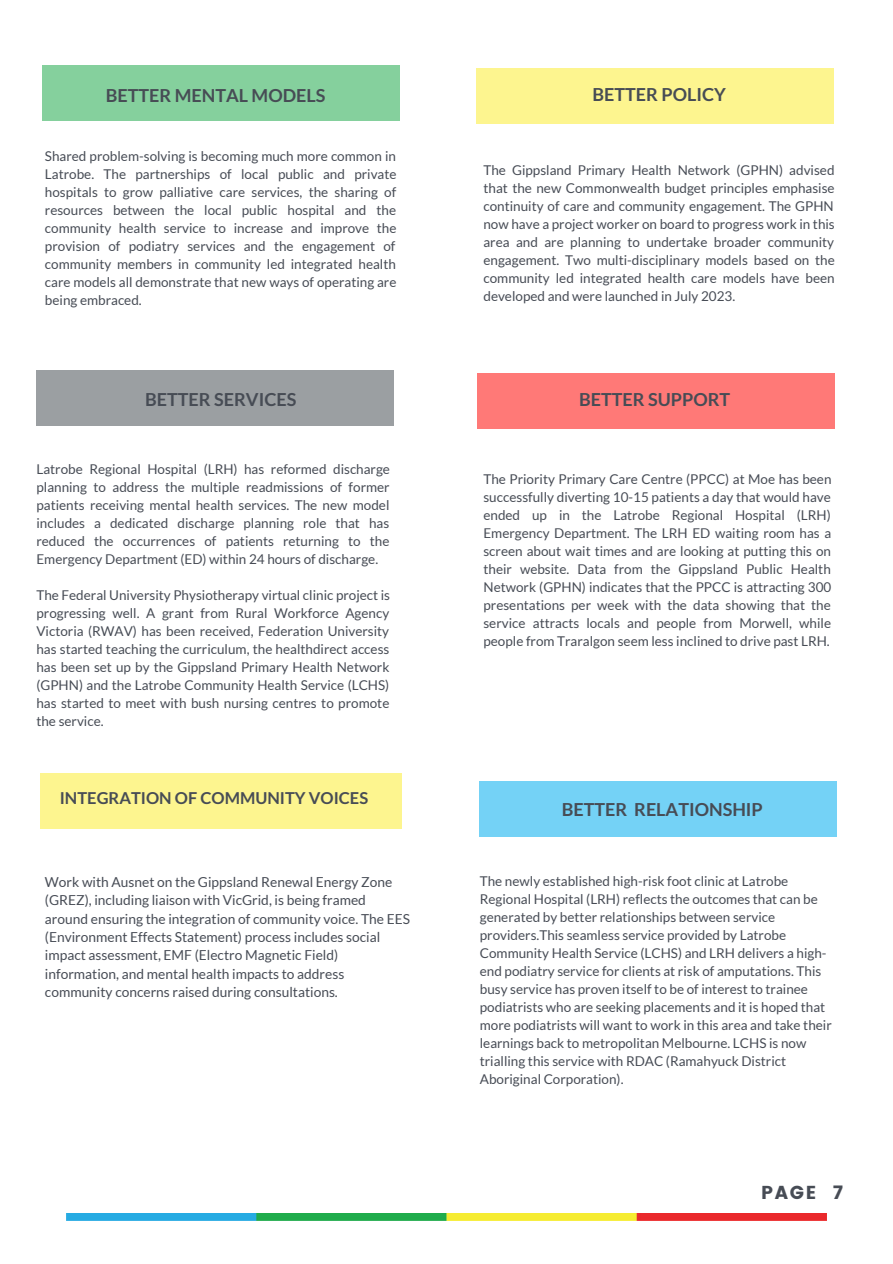
<style>
.page{position:relative;width:893px;height:1264px;background:#fff}
.page>*{position:absolute;margin:0;border:0;box-sizing:border-box;transform-origin:0 0}
.t1{font:18.75px "Poppins";color:#474c55}
.t2{font:700 18px "Lato";color:#474c55}
.t3{font:700 16.5px "Lato";color:#474c55}
.t4{font:13.8px/18.3px "Lato";color:#474c55}
.t5{font:13.5px/18px "Lato";color:#474c55;text-align:justify}
</style>
<div class="page">
<div style="left:36px;top:371px;width:358px;height:55px;background:#9b9fa2"></div>
<div style="left:42px;top:66px;width:357px;height:55px;background:#85d09d"></div>
<img style="left:66px;top:1213px;width:760px;height:7px">
<div style="left:40px;top:773px;width:361px;height:55px;background:#fdf58f"></div>
<div style="left:477px;top:373px;width:357px;height:55px;background:#ff7977"></div>
<div style="left:476px;top:68px;width:357px;height:56px;background:#fdf58f"></div>
<div style="left:478px;top:781px;width:358px;height:55px;background:#74d2f6"></div>
<p class="t2" style="left:106px;top:84px;width:221px">BETTER MENTAL MODELS</p>
<p class="t5" style="left:45px;top:147px;width:353px">Shared problem-solving is becoming much more common in Latrobe. The partnerships of local public and private hospitals to grow palliative care services, the sharing of resources between the local public hospital and the community health service to increase and improve the provision of podiatry services and the engagement of community members in community led integrated health care models all demonstrate that new ways of operating are being embraced.</p>
<p class="t2" style="left:145px;top:388px;width:153px">BETTER SERVICES</p>
<p class="t5" style="left:36px;top:460px;width:355px">Latrobe Regional Hospital (LRH) has reformed discharge planning to address the multiple readmissions of former patients receiving mental health services. The new model includes a dedicated discharge planning role that has reduced the occurrences of patients returning to the Emergency Department (ED) within 24 hours of discharge.</p>
<p class="t5" style="left:36px;top:586px;width:355px">The Federal University Physiotherapy virtual clinic project is progressing well. A grant from Rural Workforce Agency Victoria (RWAV) has been received, Federation University has started teaching the curriculum, the healthdirect access has been set up by the Gippsland Primary Health Network (GPHN) and the Latrobe Community Health Service (LCHS) has started to meet with bush nursing centres to promote the service.</p>
<p class="t3" style="left:60px;top:787px;width:310px">INTEGRATION OF COMMUNITY VOICES</p>
<p class="t4" style="left:45px;top:872px;width:366px">Work with Ausnet on the Gippsland Renewal Energy Zone (GREZ), including liaison with VicGrid, is being framed around ensuring the integration of community voice. The EES (Environment Effects Statement) process includes social impact assessment, EMF (Electro Magnetic Field) information, and mental health impacts to address community concerns raised during consultations.</p>
<p class="t2" style="left:592px;top:83px;width:135px">BETTER POLICY</p>
<p class="t5" style="left:483px;top:160px;width:353px">The Gippsland Primary Health Network (GPHN) advised that the new Commonwealth budget principles emphasise continuity of care and community engagement. The GPHN now have a project worker on board to progress work in this area and are planning to undertake broader community engagement. Two multi-disciplinary models based on the community led integrated health care models have been developed and were launched in July 2023.</p>
<p class="t2" style="left:579px;top:388px;width:153px">BETTER SUPPORT</p>
<p class="t5" style="left:483px;top:469px;width:349px">The Priority Primary Care Centre (PPCC) at Moe has been successfully diverting 10-15 patients a day that would have ended up in the Latrobe Regional Hospital (LRH)<br>Emergency Department. The LRH ED waiting room has a screen about wait times and are looking at putting this on their website. Data from the Gippsland Public Health Network (GPHN) indicates that the PPCC is attracting 300 presentations per week with the data showing that the service attracts locals and people from Morwell, while people from Traralgon seem less inclined to drive past LRH.</p>
<p class="t2" style="left:561px;top:798px;width:203px">BETTER RELATIONSHIP</p>
<p class="t5" style="left:480px;top:872px;width:353px;text-align:left">The newly established high-risk foot clinic at Latrobe Regional Hospital (LRH) reflects the outcomes that can be generated by better relationships between service providers.This seamless service provided by Latrobe Community Health Service (LCHS) and LRH delivers a high&shy;end podiatry service for clients at risk of amputations. This busy service has proven itself to be of interest to trainee podiatrists who are seeking placements and it is hoped that more podiatrists will want to work in this area and take their learnings back to metropolitan Melbourne. LCHS is now trialling this service with RDAC (Ramahyuck District Aboriginal Corporation).</p>
<p class="t1" style="left:761px;top:1181px;width:83px">PAGE 7</p>
</div>
